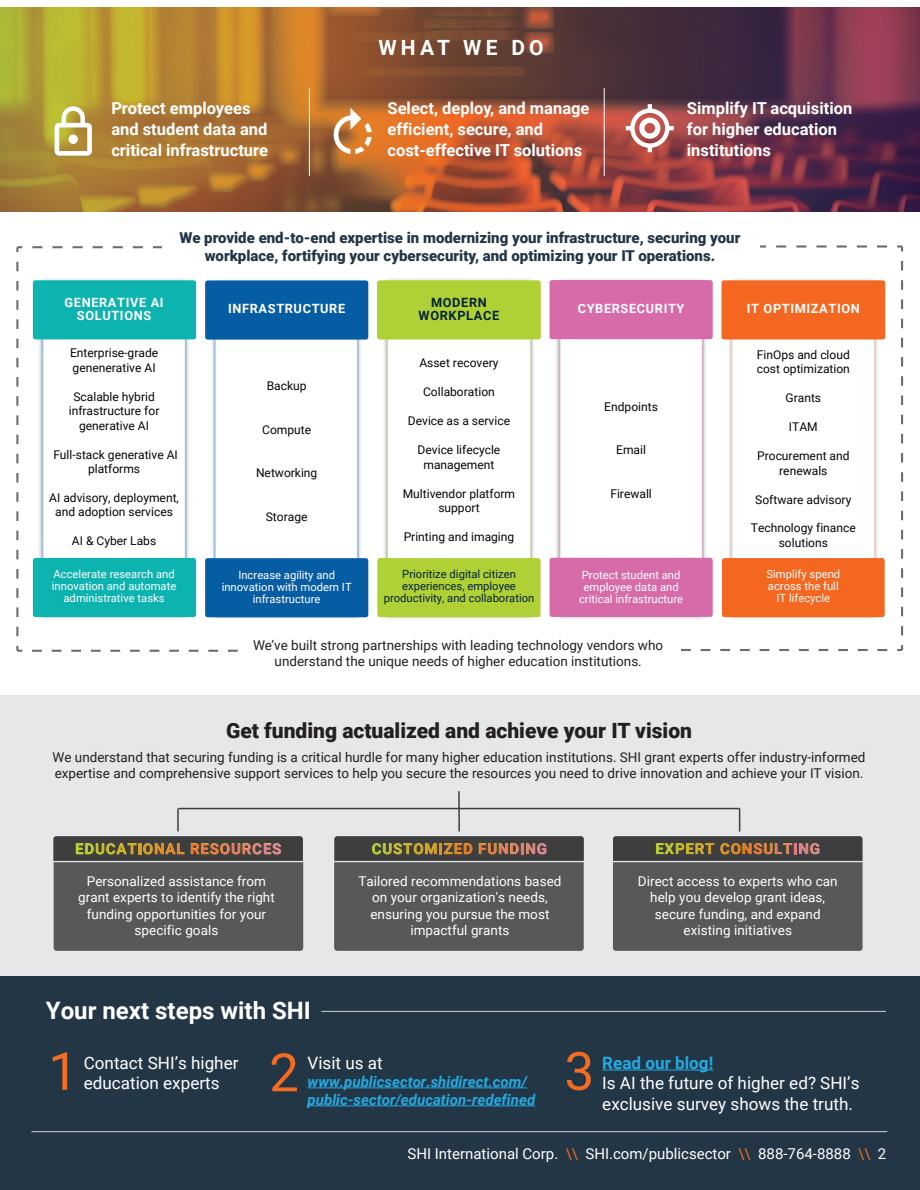
<style>
.page{position:relative;width:920px;height:1190px;background:#fff}
.page>*{position:absolute;margin:0;border:0;box-sizing:border-box;transform-origin:0 0}
.t1{font:52.95px "Roboto";color:#f36c22}
.t2{font:700 24px "Roboto";color:#fff}
.t3{font:900 21px "Roboto";color:#231f20}
.t4{font:700 21px "Roboto";letter-spacing:.2em;color:#fff}
.t5{font:17.1px/20.5px "Roboto";color:#fff}
.t6{font:700 17.1px "Roboto";color:#24aae1}
.t7{font:700 16.5px/21px "Roboto";color:#fff}
.t8{font:900 15px/18px "Roboto";color:#223646;text-align:center}
.t9{font:italic 700 15px/18px "Roboto";color:#24aae1}
.t10{font:15px "Roboto";color:#fff}
.t11{font:700 15px "Roboto";letter-spacing:.055em;color:#f4ed2f}
.t12{font:13.5px/16.2px "Roboto";color:#231f20}
.t13{font:13.5px/16.2px "Roboto";letter-spacing:.005em;color:#fff;text-align:center}
.t14{font:700 12.75px/13.5px "Roboto";letter-spacing:.05em;color:#fff;text-align:center}
.t15{font:700 12.75px/13.5px "Roboto";letter-spacing:.05em;color:#042236;text-align:center}
.t16{font:12px/14.4px "Roboto";color:#040504;text-align:center}
.t17{font:11.25px/12px "Roboto";color:#fff;text-align:center}
.t18{font:11.25px/12px "Roboto";color:#042236;text-align:center}
.s1{color:#f36c22}
</style>
<div class="page">
<img style="left:0;top:7px;width:920px;height:205px">
<div style="left:0;top:695px;width:920px;height:281px;background:#e6e7e9"></div>
<div style="left:0;top:976px;width:920px;height:214px;background:#223646"></div>
<hr style="left:307px;top:1087px;width:220px;height:1px;background:#24aae1">
<hr style="left:307px;top:1105px;width:228px;height:1px;background:#24aae1">
<hr style="left:602px;top:1069px;width:111px;height:1px;background:#24aae1">
<svg style="left:16px;top:246px;width:193px;height:390px"></svg>
<svg style="left:16px;top:646px;width:222px;height:6px"></svg>
<svg style="left:707px;top:245px;width:196px;height:390px"></svg>
<svg style="left:681px;top:645px;width:222px;height:6px"></svg>
<div style="left:163px;top:216px;width:597px;height:48px;background:#fff"></div>
<img style="left:209px;top:339px;width:154px;height:280px">
<div style="left:215px;top:283px;width:143px;height:333px;background:#fff;border-radius:3px"></div>
<div style="left:214px;top:282px;width:145px;height:335px;border:2px solid #9ebed9;border-radius:3px"></div>
<div style="left:205px;top:280px;width:163px;height:59px;background:#075da3;border-radius:3px"></div>
<div style="left:205px;top:558px;width:163px;height:59px;background:#075da3;border-radius:3px"></div>
<img style="left:37px;top:277px;width:154px;height:344px">
<div style="left:43px;top:283px;width:143px;height:333px;background:#fff;border-radius:3px"></div>
<div style="left:42px;top:282px;width:144px;height:335px;border:2px solid #9ebed9;border-radius:3px"></div>
<div style="left:33px;top:280px;width:163px;height:59px;background:#0db3af;border-radius:3px"></div>
<div style="left:33px;top:558px;width:163px;height:59px;background:#0db3af;border-radius:3px"></div>
<img style="left:381px;top:279px;width:155px;height:340px">
<div style="left:387px;top:283px;width:144px;height:333px;background:#fff;border-radius:3px"></div>
<div style="left:386px;top:282px;width:146px;height:335px;border:2px solid #c5cda5;border-radius:3px"></div>
<div style="left:377px;top:280px;width:164px;height:59px;background:#afd136;border-radius:3px"></div>
<div style="left:377px;top:558px;width:163px;height:59px;background:#afd136;border-radius:3px"></div>
<img style="left:554px;top:279px;width:153px;height:340px">
<div style="left:559px;top:282px;width:143px;height:334px;background:#fff;border-radius:3px"></div>
<div style="left:558px;top:281px;width:145px;height:335px;border:2px solid #d1afc4;border-radius:3px"></div>
<div style="left:549px;top:280px;width:163px;height:59px;background:#d76baa;border-radius:3px"></div>
<div style="left:549px;top:558px;width:163px;height:59px;background:#d76baa;border-radius:3px"></div>
<img style="left:726px;top:277px;width:154px;height:344px">
<div style="left:731px;top:283px;width:143px;height:333px;background:#fff;border-radius:3px"></div>
<div style="left:730px;top:282px;width:145px;height:335px;border:2px solid #eecbbd;border-radius:3px"></div>
<div style="left:721px;top:280px;width:164px;height:59px;background:#f36721;border-radius:3px"></div>
<div style="left:722px;top:558px;width:162px;height:59px;background:#f36721;border-radius:3px"></div>
<hr style="left:32px;top:1131px;width:854px;height:1px;background:#d1d2d4">
<hr style="left:322px;top:1011px;width:563px;height:1px;background:#d1d2d4">
<hr style="left:178px;top:807px;width:561px;height:2px;background:#3e3e3f">
<hr style="left:738px;top:808px;width:2px;height:23px;background:#3e3e3f">
<hr style="left:458px;top:791px;width:2px;height:40px;background:#3e3e3f">
<hr style="left:177px;top:808px;width:2px;height:23px;background:#3e3e3f">
<svg style="left:53px;top:836px;width:250px;height:114px;background:#595756"></svg>
<svg style="left:334px;top:836px;width:250px;height:114px;background:#585656"></svg>
<svg style="left:613px;top:836px;width:249px;height:114px;background:#575656"></svg>
<svg style="left:333px;top:108px;width:39px;height:46px"></svg>
<svg style="left:55px;top:106px;width:37px;height:50px"></svg>
<svg style="left:625px;top:104px;width:48px;height:48px"></svg>
<hr style="left:309px;top:88px;width:1px;height:88px;background:#fff">
<hr style="left:604px;top:88px;width:1px;height:88px;background:#fff">
<h3 class="t4" style="left:378px;top:33px;width:167px">WHAT WE DO</h3>
<h3 class="t7" style="left:111px;top:97px;width:158px">Protect employees and student data and critical infrastructure</h3>
<h3 class="t7" style="left:687px;top:97px;width:167px">Simplify IT acquisition for higher education institutions</h3>
<h3 class="t7" style="left:387px;top:97px;width:203px">Select, deploy, and manage efficient, secure, and cost-effective IT solutions</h3>
<p class="t14" style="left:65px;top:295px;width:100px">GENERATIVE AI<br>SOLUTIONS</p>
<p class="t8" style="left:179px;top:228px;width:562px">We provide end-to-end expertise in modernizing your infrastructure, securing your workplace, fortifying your cybersecurity, and optimizing your IT operations.</p>
<p class="t14" style="left:228px;top:302px;width:118px">INFRASTRUCTURE</p>
<p class="t15" style="left:418px;top:295px;width:82px">MODERN<br>WORKPLACE</p>
<p class="t14" style="left:577px;top:302px;width:108px">CYBERSECURITY</p>
<p class="t14" style="left:746px;top:302px;width:114px">IT OPTIMIZATION</p>
<p class="t16" style="left:70px;top:345px;width:90px;text-align:left">Enterprise-grade genenerative AI</p>
<p class="t16" style="left:69px;top:389px;width:92px">Scalable hybrid infrastructure for generative AI</p>
<p class="t16" style="left:53px;top:447px;width:126px">Full-stack generative AI platforms</p>
<p class="t16" style="left:49px;top:490px;width:131px">AI advisory, deployment, and adoption services</p>
<p class="t16" style="left:72px;top:533px;width:86px">AI &amp; Cyber Labs</p>
<p class="t17" style="left:52px;top:568px;width:126px">Accelerate research and innovation and automate administrative tasks</p>
<p class="t16" style="left:267px;top:378px;width:41px">Backup</p>
<p class="t16" style="left:262px;top:422px;width:50px">Compute</p>
<p class="t16" style="left:256px;top:465px;width:63px">Networking</p>
<p class="t16" style="left:266px;top:508px;width:43px">Storage</p>
<p class="t17" style="left:222px;top:568px;width:131px">Increase agility and innovation with modern IT infrastructure</p>
<p class="t16" style="left:419px;top:355px;width:81px">Asset recovery</p>
<p class="t16" style="left:423px;top:384px;width:73px">Collaboration</p>
<p class="t16" style="left:408px;top:413px;width:104px">Device as a service</p>
<p class="t16" style="left:417px;top:442px;width:84px">Device lifecycle management</p>
<p class="t16" style="left:403px;top:485px;width:114px">Multivendor platform support</p>
<p class="t16" style="left:403px;top:529px;width:112px">Printing and imaging</p>
<p class="t18" style="left:384px;top:567px;width:152px">Prioritize digital citizen experiences, employee productivity, and collaboration</p>
<p class="t16" style="left:604px;top:399px;width:55px">Endpoints</p>
<p class="t16" style="left:616px;top:442px;width:31px">Email</p>
<p class="t16" style="left:610px;top:486px;width:43px">Firewall</p>
<p class="t17" style="left:579px;top:568px;width:106px">Protect student and employee data and critical infrastructure</p>
<p class="t12" style="left:253px;top:636px;width:411px;text-align:center">We’ve built strong partnerships with leading technology vendors who understand the unique needs of higher education institutions.</p>
<h3 class="t3" style="left:226px;top:716px;width:467px">Get funding actualized and achieve your IT vision</h3>
<p class="t16" style="left:756px;top:347px;width:95px;text-align:left">FinOps and cloud cost optimization</p>
<p class="t16" style="left:785px;top:390px;width:37px">Grants</p>
<p class="t16" style="left:789px;top:419px;width:30px">ITAM</p>
<p class="t16" style="left:757px;top:448px;width:94px">Procurement and renewals</p>
<p class="t16" style="left:755px;top:491px;width:98px">Software advisory</p>
<p class="t16" style="left:751px;top:520px;width:106px">Technology finance solutions</p>
<p class="t17" style="left:766px;top:567px;width:75px">Simplify spend across the full<br>IT lifecycle</p>
<p class="t12" style="left:53px;top:748px;width:814px">We understand that securing funding is a critical hurdle for many higher education institutions. SHI grant experts offer industry-informed expertise and comprehensive support services to help you secure the resources you need to drive innovation and achieve your IT vision.</p>
<p class="t11" style="left:75px;top:838px;width:208px">EDUCATIONAL RESOURCES</p>
<p class="t11" style="left:372px;top:838px;width:177px">CUSTOMIZED FUNDING</p>
<p class="t11" style="left:655px;top:838px;width:166px">EXPERT CONSULTING</p>
<p class="t13" style="left:78px;top:872px;width:198px">Personalized assistance from grant experts to identify the right funding opportunities for your specific goals</p>
<p class="t13" style="left:358px;top:872px;width:205px">Tailored recommendations based on your organization's needs, ensuring you pursue the most impactful grants</p>
<p class="t13" style="left:638px;top:872px;width:201px">Direct access to experts who can help you develop grant ideas, secure funding, and expand existing initiatives</p>
<h2 class="t2" style="left:46px;top:994px;width:266px">Your next steps with SHI</h2>
<h1 class="t1" style="left:48px;top:1034px;width:31px">1</h1>
<h1 class="t1" style="left:269px;top:1035px;width:31px">2</h1>
<h1 class="t1" style="left:564px;top:1034px;width:31px">3</h1>
<h3 class="t5" style="left:84px;top:1051px;width:156px">Contact SHI’s higher education experts</h3>
<h3 class="t5" style="left:307px;top:1051px;width:77px">Visit us at</h3>
<p class="t9" style="left:307px;top:1071px;width:229px">www.publicsector.shidirect.com/ public-sector/education-redefined</p>
<h3 class="t6" style="left:602px;top:1050px;width:113px">Read our blog!</h3>
<h3 class="t5" style="left:602px;top:1072px;width:259px">Is AI the future of higher ed? SHI’s exclusive survey shows the truth.</h3>
<p class="t10" style="left:407px;top:1143px;width:480px">SHI International Corp. <span class="s1">\\</span> SHI.com/publicsector <span class="s1">\\</span> 888-764-8888 <span class="s1">\\</span> 2</p>
</div>
